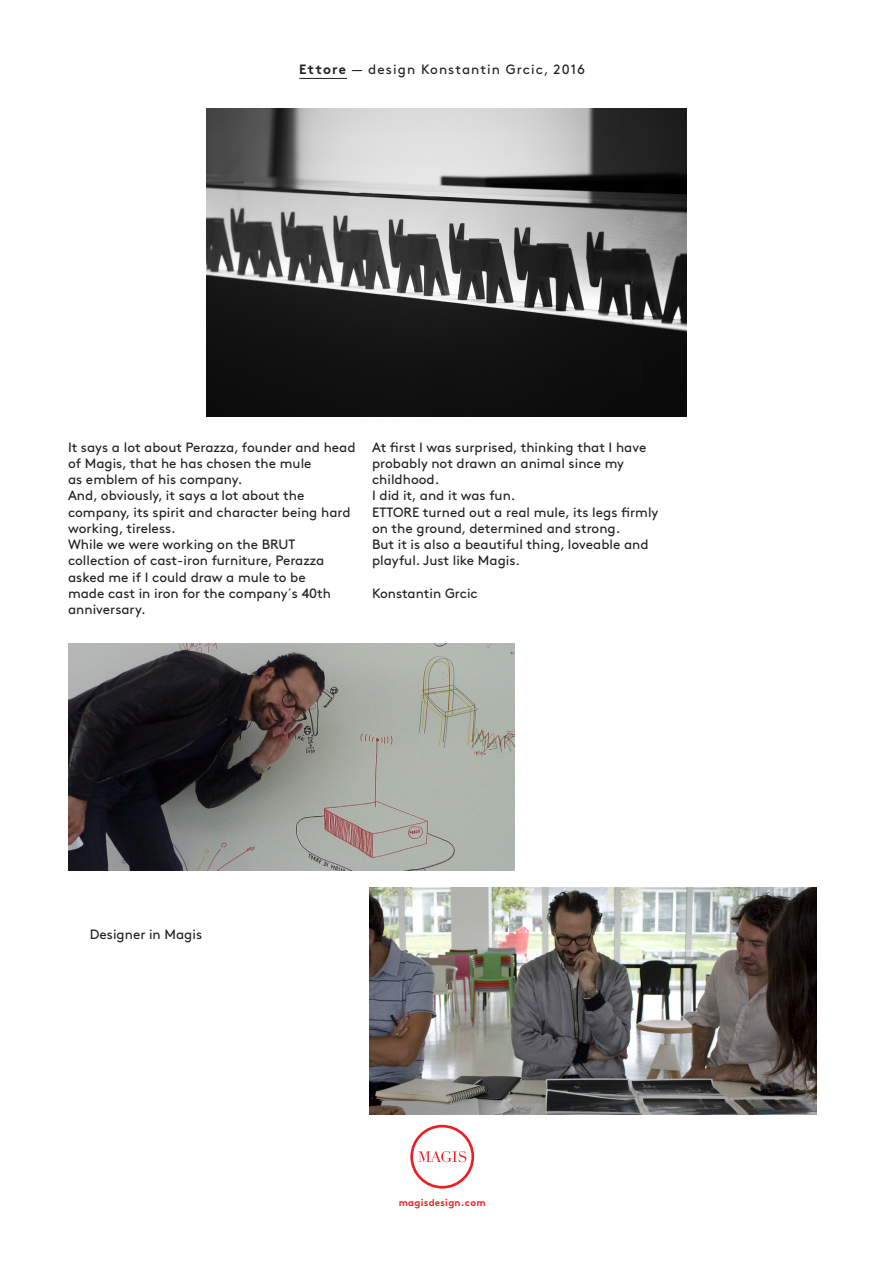
<style>
.page{position:relative;width:893px;height:1263px;background:#fff}
.page>*{position:absolute;margin:0;border:0;box-sizing:border-box;transform-origin:0 0}
.testo_base{font:13.5px/16.2px "Brown Regular Alt";color:#231f20}
.testo_base-2{font:13.5px "Brown Regular Alt";letter-spacing:.08em;color:#231f20}
.t1{font:9.75px "Brown Bold Alt";letter-spacing:.03em;color:#ee1d23}
.s1{font-family:"Brown Bold Alt"}
</style>
<div class="page">
<svg style="left:410px;top:1125px;width:64px;height:63px"></svg>
<hr style="left:299px;top:78px;width:48px;height:1px;background:#231f20">
<img style="left:370px;top:887px;width:446px;height:227px">
<img style="left:68px;top:644px;width:446px;height:227px">
<img style="left:206px;top:108px;width:481px;height:309px">
<p class="testo_base-2" style="left:299px;top:59px;width:287px"><span class="s1">Ettore</span> — design Konstantin Grcic, 2016</p>
<p class="testo_base" style="left:68px;top:438px;width:289px">It says a lot about Perazza, founder and head of Magis, that he has chosen the mule</p>
<p class="testo_base" style="left:68px;top:470px;width:176px">as emblem of his company.</p>
<p class="testo_base" style="left:68px;top:487px;width:284px">And, obviously, it says a lot about the company, its spirit and character being hard</p>
<p class="testo_base" style="left:68px;top:519px;width:109px">working, tireless.</p>
<p class="testo_base" style="left:68px;top:535px;width:265px">While we were working on the BRUT collection of cast-iron furniture, Perazza asked me if I could draw a mule to be made cast in iron for the company´s 40th anniversary.</p>
<p class="testo_base" style="left:372px;top:438px;width:276px">At first I was surprised, thinking that I have probably not drawn an animal since my</p>
<p class="testo_base" style="left:372px;top:470px;width:69px">childhood.</p>
<p class="testo_base" style="left:372px;top:487px;width:145px">I did it, and it was fun.</p>
<p class="testo_base" style="left:372px;top:503px;width:288px">ETTORE turned out a real mule, its legs firmly on the ground, determined and strong.</p>
<p class="testo_base" style="left:372px;top:535px;width:278px">But it is also a beautiful thing, loveable and playful. Just like Magis.</p>
<p class="testo_base" style="left:372px;top:584px;width:107px">Konstantin Grcic</p>
<p class="testo_base" style="left:90px;top:925px;width:114px">Designer in Magis</p>
<p class="t1" style="left:399px;top:1195px;width:88px">magisdesign.com</p>
</div>
